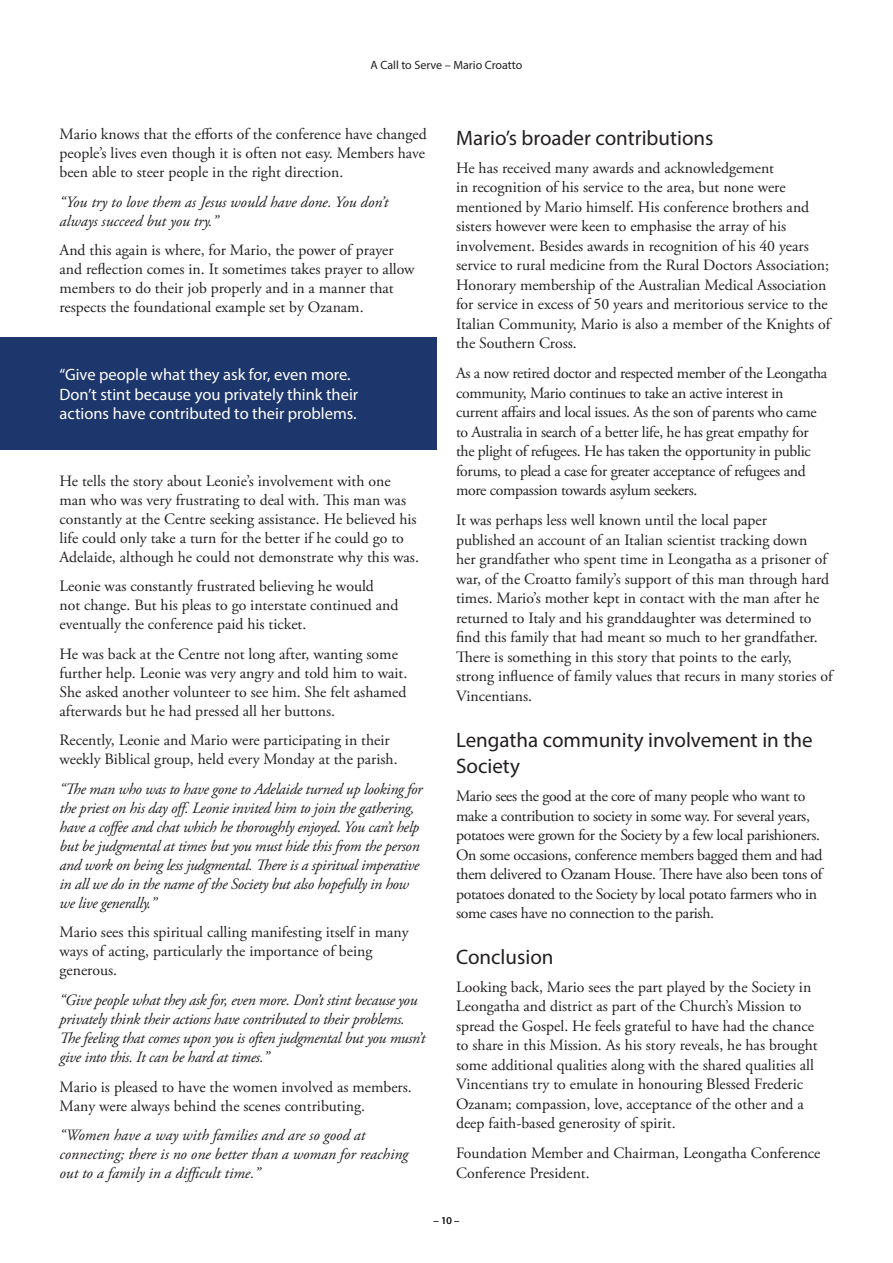
<style>
.page{position:relative;width:893px;height:1263px;background:#fff}
.page>*{position:absolute;margin:0;border:0;box-sizing:border-box;transform-origin:0 0}
.Sub_head{font:21px/26.7px "Myriad Pro";color:#231f20}
.Pull_quote{font:16.5px/19.5px "Myriad Pro";color:#fff}
.Body{font:15.75px/19.5px "Adobe Garamond Pro";color:#231f20}
.Body-2{font:15.75px/19.5px "Adobe Garamond Pro";letter-spacing:-.02em;color:#231f20}
.Body-3{font:italic 15.75px/19px "Adobe Garamond Pro";letter-spacing:-.02em;color:#231f20}
.Body-4{font:italic 15.75px/19px "Adobe Garamond Pro";color:#231f20}
.t1{font:12px "Myriad Pro";color:#231f20}
.t2{font:10.5px "Myriad Pro";color:#231f20}
</style>
<div class="page">
<div style="left:0;top:337px;width:437px;height:112px;background:#1d366c"></div>
<p class="t1" style="left:371px;top:58px;width:153px">A Call to Serve – Mario Croatto</p>
<p class="Body" style="left:60px;top:125px;width:369px;line-height:19px;text-align:justify">Mario knows that the efforts of the conference have changed people’s lives even though it is often not easy. Members have been able to steer people in the right direction.</p>
<p class="Body-4" style="left:60px;top:192px;width:330px">“You try to love them as Jesus would have done. You don’t always succeed but you try.”</p>
<p class="Body" style="left:60px;top:241px;width:357px;line-height:19px">And this again is where, for Mario, the power of prayer and reflection comes in. It sometimes takes prayer to allow members to do their job properly and in a manner that respects the foundational example set by Ozanam.</p>
<p class="Pull_quote" style="left:60px;top:365px;width:300px">“Give people what they ask for, even more.<br>Don’t stint because you privately think their actions have contributed to their problems.</p>
<p class="Body" style="left:60px;top:472px;width:361px;line-height:19px">He tells the story about Leonie’s involvement with one man who was very frustrating to deal with. This man was constantly at the Centre seeking assistance. He believed his life could only take a turn for the better if he could go to Adelaide, although he could not demonstrate why this was.</p>
<p class="Body" style="left:60px;top:577px;width:340px;line-height:19px">Leonie was constantly frustrated believing he would not change. But his pleas to go interstate continued and eventually the conference paid his ticket.</p>
<p class="Body" style="left:60px;top:645px;width:349px;line-height:19px">He was back at the Centre not long after, wanting some further help. Leonie was very angry and told him to wait.<br>She asked another volunteer to see him. She felt ashamed afterwards but he had pressed all her buttons.</p>
<p class="Body" style="left:60px;top:731px;width:340px;line-height:19px">Recently, Leonie and Mario were participating in their weekly Biblical group, held every Monday at the parish.</p>
<p class="Body-3" style="left:60px;top:780px;width:364px">“The man who was to have gone to Adelaide turned up looking for the priest on his day off. Leonie invited him to join the gathering, have a coffee and chat which he thoroughly enjoyed. You can’t help but be judgmental at times but you must hide this from the person and work on being less judgmental. There is a spiritual imperative in all we do in the name of the Society but also hopefully in how we live generally.”</p>
<p class="Body" style="left:60px;top:923px;width:351px;line-height:19px">Mario sees this spiritual calling manifesting itself in many ways of acting, particularly the importance of being generous.</p>
<p class="Body-3" style="left:60px;top:991px;width:367px">“Give people what they ask for, even more. Don’t stint because you privately think their actions have contributed to their problems.<br>The feeling that comes upon you is often judgmental but you musn’t give into this. It can be hard at times.”</p>
<p class="Body" style="left:60px;top:1078px;width:354px;line-height:19px">Mario is pleased to have the women involved as members.<br>Many were always behind the scenes contributing.</p>
<p class="Body-4" style="left:60px;top:1126px;width:350px">“Women have a way with families and are so good at connecting; there is no one better than a woman for reaching out to a family in a difficult time.”</p>
<p class="Sub_head" style="left:456px;top:124px;width:259px">Mario’s broader contributions</p>
<p class="Body" style="left:456px;top:159px;width:376px">He has received many awards and acknowledgement<br>in recognition of his service to the area, but none were mentioned by Mario himself. His conference brothers and sisters however were keen to emphasise the array of his involvement. Besides awards in recognition of his 40 years service to rural medicine from the Rural Doctors Association; Honorary membership of the Australian Medical Association for service in excess of 50 years and meritorious service to the Italian Community, Mario is also a member of the Knights of the Southern Cross.</p>
<p class="Body-2" style="left:456px;top:364px;width:373px">As a now retired doctor and respected member of the Leongatha community, Mario continues to take an active interest in current affairs and local issues. As the son of parents who came to Australia in search of a better life, he has great empathy for the plight of refugees. He has taken the opportunity in public forums, to plead a case for greater acceptance of refugees and more compassion towards asylum seekers.</p>
<p class="Body" style="left:456px;top:511px;width:378px">It was perhaps less well known until the local paper<br>published an account of an Italian scientist tracking down<br>her grandfather who spent time in Leongatha as a prisoner of war, of the Croatto family’s support of this man through hard times. Mario’s mother kept in contact with the man after he returned to Italy and his granddaughter was determined to find this family that had meant so much to her grandfather.<br>There is something in this story that points to the early, strong influence of family values that recurs in many stories of Vincentians.</p>
<p class="Sub_head" style="left:456px;top:726px;width:358px">Lengatha community involvement in the<br>Society</p>
<p class="Body-2" style="left:456px;top:787px;width:368px">Mario sees the good at the core of many people who want to make a contribution to society in some way. For several years, potatoes were grown for the Society by a few local parishioners.<br>On some occasions, conference members bagged them and had them delivered to Ozanam House. There have also been tons of potatoes donated to the Society by local potato farmers who in some cases have no connection to the parish.</p>
<p class="Sub_head" style="left:456px;top:943px;width:99px">Conclusion</p>
<p class="Body" style="left:456px;top:978px;width:363px">Looking back, Mario sees the part played by the Society in Leongatha and district as part of the Church’s Mission to spread the Gospel. He feels grateful to have had the chance to share in this Mission. As his story reveals, he has brought some additional qualities along with the shared qualities all Vincentians try to emulate in honouring Blessed Frederic Ozanam; compassion, love, acceptance of the other and a deep faith-based generosity of spirit.</p>
<p class="Body" style="left:456px;top:1144px;width:366px">Foundation Member and Chairman, Leongatha Conference<br>Conference President.</p>
<p class="t2" style="left:434px;top:1214px;width:27px">– 10 –</p>
</div>
